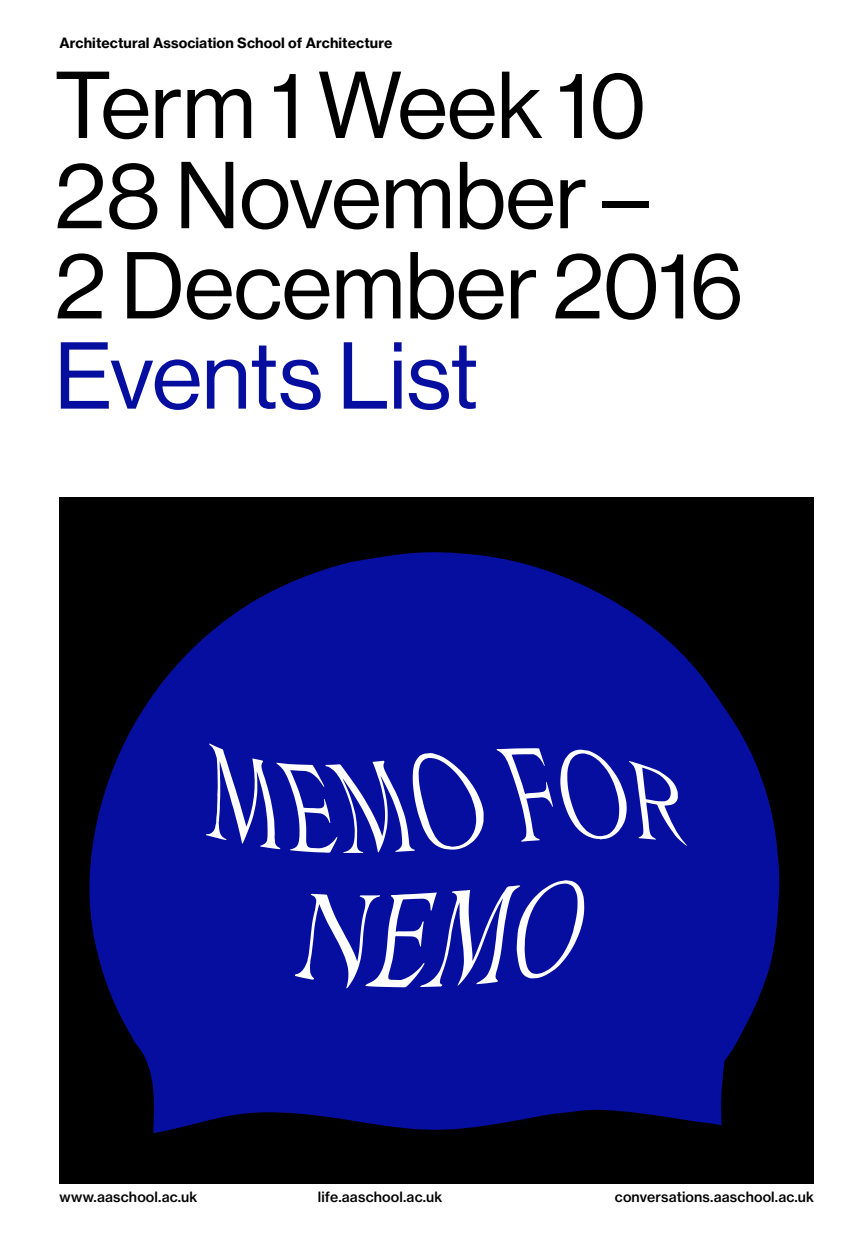
<style>
.page{position:relative;width:844px;height:1236px;background:#fff}
.page>*{position:absolute;margin:0;border:0;box-sizing:border-box;transform-origin:0 0}
.t1{font:92.75px/90.1px "N Haas Grotesk DS Pro 55 Rg";color:#000}
.t2{font:92.75px "N Haas Grotesk DS Pro 55 Rg";letter-spacing:-.005em;color:#060e9f}
.t3{font:14px "N Haas Grotesk TX Pro 65 Md";letter-spacing:.01em;color:#000}
.t4{font:14px "N Haas Grotesk TX Pro 75 Bd";letter-spacing:.005em;color:#000}
</style>
<div class="page">
<div style="left:60px;top:497px;width:754px;height:686px;background:#000"></div>
<svg style="left:89px;top:552px;width:690px;height:582px;fill:#060e9f"></svg>
<svg style="left:295px;top:880px;width:289px;height:108px"></svg>
<svg style="left:206px;top:743px;width:277px;height:110px"></svg>
<svg style="left:560px;top:749px;width:127px;height:96px"></svg>
<svg style="left:496px;top:748px;width:56px;height:93px"></svg>
<p class="t4" style="left:60px;top:34px;width:334px">Architectural Association School of Architecture</p>
<h1 class="t1" style="left:55px;top:61px;width:690px">Term 1 Week 10<br>28 November –<br>2 December 2016</h1>
<h1 class="t2" style="left:55px;top:323px;width:425px">Events List</h1>
<p class="t3" style="left:60px;top:1188px;width:139px">www.aaschool.ac.uk</p>
<p class="t3" style="left:317px;top:1188px;width:126px">life.aaschool.ac.uk</p>
<p class="t3" style="left:614px;top:1188px;width:201px">conversations.aaschool.ac.uk</p>
</div>
